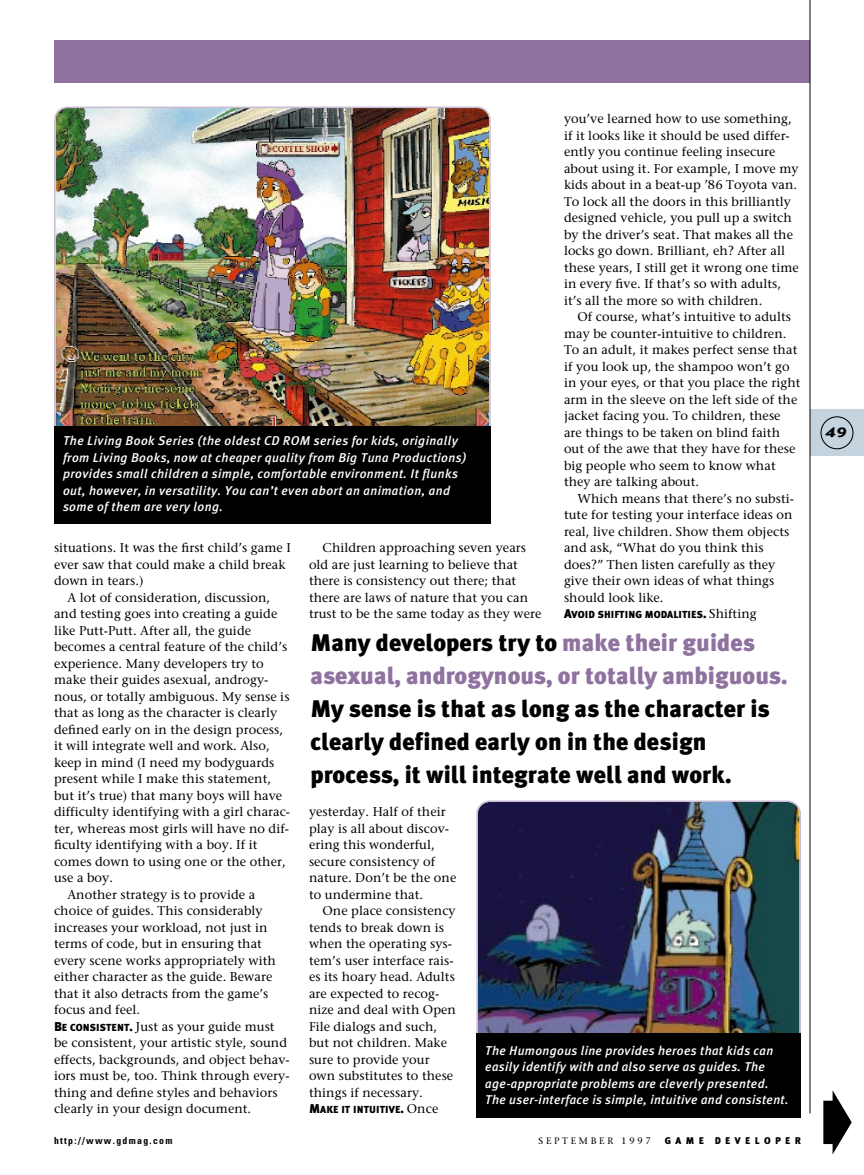
<style>
.page{position:relative;width:864px;height:1175px;background:#fff}
.page>*{position:absolute;margin:0;border:0;box-sizing:border-box;transform-origin:0 0}
.t1{font:900 24px/33px "Meta Plus";letter-spacing:.005em;color:#000}
.t2{font:900 24px/33px "Meta Plus";letter-spacing:.005em;color:#8f72a0}
.t3{font:700 15px "Dogma Script";color:#000}
.t4{font:12.75px/16.5px "Stone Serif";letter-spacing:.005em;color:#000}
.t5{font:italic 500 12.75px/16.5px "Meta Plus";letter-spacing:.035em;color:#fff}
.t6{font:900 10.2px "Meta Plus";letter-spacing:.005em;color:#000}
.t7{font:700 condensed 9.75px "Univers";letter-spacing:.135em;color:#000}
.t8{font:900 9.75px "Meta Plus";letter-spacing:.45em;color:#000}
.t9{font:9.3px "Stone Serif";letter-spacing:.295em;color:#000}
.s1{font-size:12.75px}
.s2{font-family:"Stone Serif";font-weight:400;font-size:12.75px}
.s3{font-family:"Meta Plus";font-weight:900}
.s4{font-family:"Meta Plus";font-weight:900;font-size:10.2px}
.s5{color:#000}
</style>
<div class="page">
<div style="left:810px;top:410px;width:54px;height:46px;background:#c4d3dd"></div>
<div style="left:820px;top:416px;width:34px;height:33px;border:1px solid #000;border-radius:50%"></div>
<div style="left:54px;top:40px;width:756px;height:42px;background:#8f72a0"></div>
<svg style="left:823px;top:1090px;width:29px;height:64px"></svg>
<hr style="left:810px;top:0;width:1px;height:1113px;background:#000">
<img style="left:478px;top:802px;width:322px;height:256px;border-radius:12px">
<div style="left:476px;top:800px;width:325px;height:260px;border:2px solid #c8bbd3;border-radius:13px"></div>
<div style="left:476px;top:1034px;width:325px;height:84px;background:#000"></div>
<img style="left:57px;top:109px;width:431px;height:317px">
<div style="left:54px;top:106px;width:437px;height:358px;border:2px solid #c8bbd3;border-radius:13px"></div>
<div style="left:54px;top:426px;width:437px;height:97px;background:#000"></div>
<p class="t4" style="left:564px;top:112px;width:236px">you’ve learned how to use something, if it looks like it should be used differ&shy;ently you continue feeling insecure about using it. For example, I move my kids about in a beat-up ’86 Toyota van.<br>To lock all the doors in this brilliantly designed vehicle, you pull up a switch by the driver’s seat. That makes all the locks go down. Brilliant, eh? After all these years, I still get it wrong one time in every five. If that’s so with adults, it’s all the more so with children.</p>
<p class="t4" style="left:564px;top:310px;width:238px;text-indent:13px">Of course, what’s intuitive to adults may be counter-intuitive to children.<br>To an adult, it makes perfect sense that if you look up, the shampoo won’t go in your eyes, or that you place the right arm in the sleeve on the left side of the jacket facing you. To children, these are things to be taken on blind faith out of the awe that they have for these big people who seem to know what they are talking about.</p>
<p class="t4" style="left:564px;top:491px;width:232px;text-indent:13px">Which means that there’s no substi&shy;tute for testing your interface ideas on real, live children. Show them objects and ask, “What do you think this does?” Then listen carefully as they give their own ideas of what things should look like.</p>
<p class="t6" style="left:564px;top:611px;width:194px"><span class="s1">A</span>VOID SHIFTING MODALITIES<span class="s1">.</span> <span class="s2">Shifting</span></p>
<p class="t5" style="left:63px;top:434px;width:405px">The Living Book Series (the oldest CD ROM series for kids, originally from Living Books, now at cheaper quality from Big Tuna Productions) provides small children a simple, comfortable environment. It flunks out, however, in versatility. You can’t even abort an animation, and some of them are very long.</p>
<p class="t4" style="left:309px;top:541px;width:234px;text-indent:13px">Children approaching seven years old are just learning to believe that there is consistency out there; that there are laws of nature that you can trust to be the same today as they were</p>
<p class="t4" style="left:54px;top:541px;width:238px">situations. It was the first child’s game I</p>
<p class="t4" style="left:54px;top:557px;width:233px">ever saw that could make a child break</p>
<p class="t4" style="left:54px;top:574px;width:91px">down in tears.)</p>
<p class="t4" style="left:67px;top:590px;width:204px">A lot of consideration, discussion,</p>
<p class="t4" style="left:54px;top:607px;width:225px">and testing goes into creating a guide</p>
<p class="t4" style="left:54px;top:623px;width:199px">like Putt-Putt. After all, the guide</p>
<p class="t4" style="left:54px;top:640px;width:235px">becomes a central feature of the child’s</p>
<p class="t4" style="left:54px;top:656px;width:211px">experience. Many developers try to</p>
<p class="t4" style="left:54px;top:673px;width:216px">make their guides asexual, androgy-</p>
<p class="t4" style="left:54px;top:689px;width:237px">nous, or totally ambiguous. My sense is</p>
<p class="t4" style="left:54px;top:706px;width:225px">that as long as the character is clearly</p>
<p class="t4" style="left:54px;top:722px;width:231px">defined early on in the design process,</p>
<p class="t4" style="left:54px;top:739px;width:217px">it will integrate well and work. Also,</p>
<p class="t4" style="left:54px;top:755px;width:222px">keep in mind (I need my bodyguards</p>
<p class="t4" style="left:54px;top:772px;width:219px">present while I make this statement,</p>
<p class="t4" style="left:54px;top:788px;width:230px">but it’s true) that many boys will have</p>
<p class="t4" style="left:54px;top:805px;width:238px">difficulty identifying with a girl charac-</p>
<p class="t4" style="left:54px;top:821px;width:237px">ter, whereas most girls will have no dif-</p>
<p class="t4" style="left:54px;top:838px;width:205px">ficulty identifying with a boy. If it</p>
<p class="t4" style="left:54px;top:854px;width:233px">comes down to using one or the other,</p>
<p class="t4" style="left:54px;top:871px;width:61px">use a boy.</p>
<p class="t4" style="left:67px;top:887px;width:189px">Another strategy is to provide a</p>
<p class="t4" style="left:54px;top:904px;width:210px">choice of guides. This considerably</p>
<p class="t4" style="left:54px;top:920px;width:215px">increases your workload, not just in</p>
<p class="t4" style="left:54px;top:937px;width:210px">terms of code, but in ensuring that</p>
<p class="t4" style="left:54px;top:953px;width:223px">every scene works appropriately with</p>
<p class="t4" style="left:54px;top:970px;width:220px">either character as the guide. Beware</p>
<p class="t4" style="left:54px;top:986px;width:216px">that it also detracts from the game’s</p>
<p class="t4" style="left:54px;top:1003px;width:88px">focus and feel.</p>
<p class="t4" style="left:54px;top:1019px;width:222px"><span class="s3">B</span><span class="s4">E CONSISTENT</span><span class="s3">.</span> Just as your guide must</p>
<p class="t4" style="left:54px;top:1036px;width:235px">be consistent, your artistic style, sound</p>
<p class="t4" style="left:54px;top:1052px;width:237px">effects, backgrounds, and object behav-</p>
<p class="t4" style="left:54px;top:1069px;width:237px">iors must be, too. Think through every-</p>
<p class="t4" style="left:54px;top:1085px;width:225px">thing and define styles and behaviors</p>
<p class="t4" style="left:54px;top:1102px;width:199px">clearly in your design document.</p>
<h1 class="t2" style="left:310px;top:628px;width:479px"><span class="s5">Many developers try to</span> make their guides asexual, androgynous, or totally ambiguous.</h1>
<h1 class="t1" style="left:310px;top:694px;width:461px">My sense is that as long as the character is clearly defined early on in the design process, it will integrate well and work.</h1>
<p class="t4" style="left:309px;top:805px;width:149px">yesterday. Half of their play is all about discov&shy;ering this wonderful, secure consistency of nature. Don’t be the one to undermine that.</p>
<p class="t4" style="left:309px;top:904px;width:149px;text-indent:13px">One place consistency tends to break down is when the operating sys&shy;tem’s user interface rais&shy;es its hoary head. Adults are expected to recog&shy;nize and deal with Open<br>File dialogs and such, but not children. Make sure to provide your own substitutes to these things if necessary.</p>
<p class="t6" style="left:309px;top:1106px;width:131px"><span class="s1">M</span>AKE IT INTUITIVE<span class="s1">.</span> <span class="s2">Once</span></p>
<p class="t5" style="left:485px;top:1043px;width:305px">The Humongous line provides heroes that kids can easily identify with and also serve as guides. The age-appropriate problems are cleverly presented.<br>The user-interface is simple, intuitive and consistent.</p>
<p class="t7" style="left:54px;top:1136px;width:120px">http://www.gdmag.com</p>
<p class="t9" style="left:539px;top:1136px;width:114px">SEPTEMBER 1997</p>
<p class="t8" style="left:665px;top:1136px;width:138px">GAME DEVELOPER</p>
<p class="t3" style="left:825px;top:427px;width:23px">49</p>
</div>
